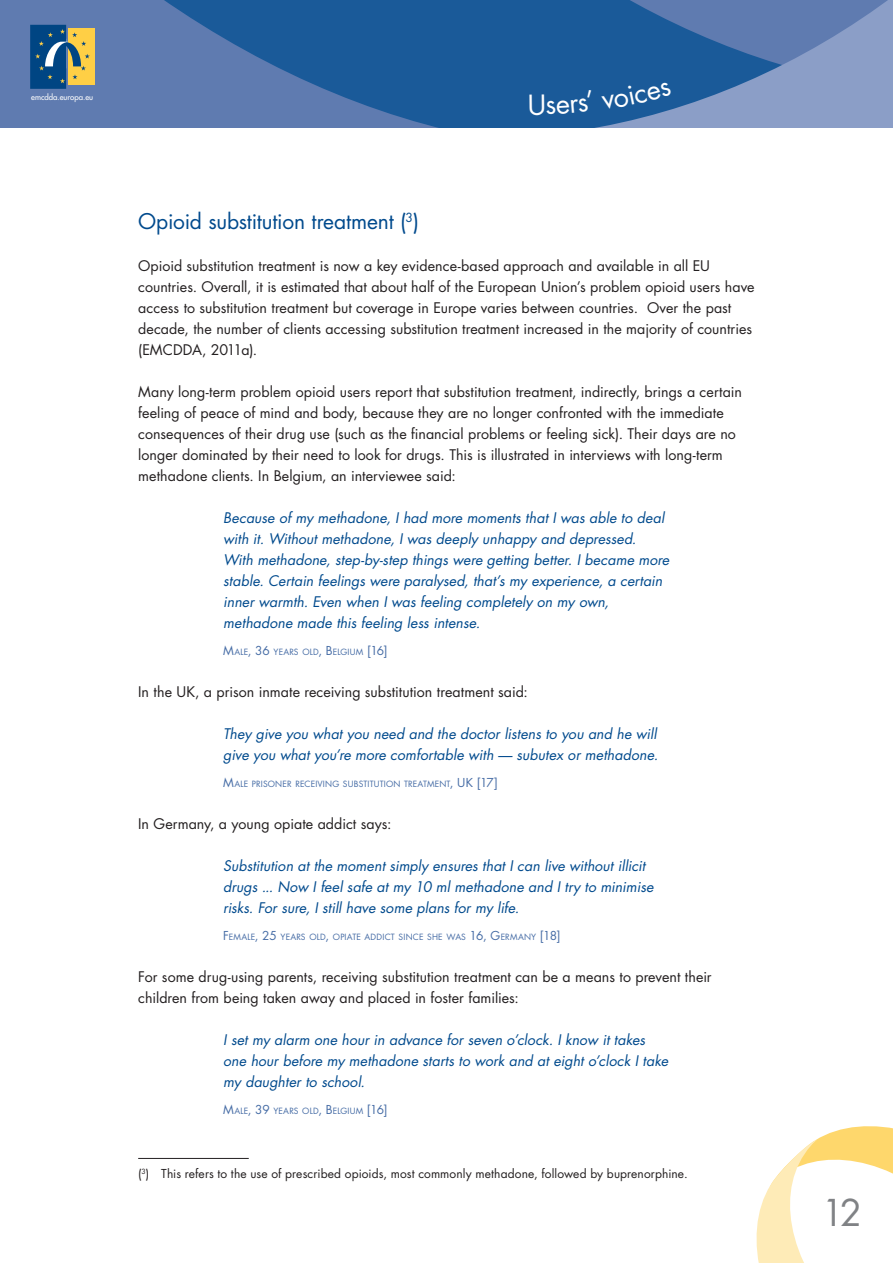
<style>
.page{position:relative;width:893px;height:1263px;background:#fff}
.page>*{position:absolute;margin:0;border:0;box-sizing:border-box;transform-origin:0 0}
.t1{font:36px "Futura";color:#808285}
._02-Titulo2{font:21px "Futura";letter-spacing:-.01em;color:#004a8d}
._03-Texto_general{font:14.25px/21px "Futura";letter-spacing:.005em;color:#231f20}
._04-Texto_cita{font:italic 14.25px/21px "Futura";letter-spacing:.005em;color:#004a8d}
._06-Nota_al_pie_de_p{font:12px "Futura";letter-spacing:.01em;color:#231f20}
._05-Texto_cita_firma{font:8.4px "Futura";letter-spacing:.02em;color:#476da6}
.t2{font:7.8px "Futura";color:#fff}
.s1{font-size:12px}
</style>
<div class="page">
<svg style="left:0;top:0;width:496px;height:128px;background:#3f6ba5"></svg>
<svg style="left:496px;top:0;width:397px;height:128px;background:#4c76ac"></svg>
<div style="left:68px;top:29px;width:26px;height:56px;background:#ffcf45"></div>
<svg style="left:30px;top:25px;width:60px;height:64px"></svg>
<svg style="left:756px;top:1126px;width:137px;height:137px"></svg>
<hr style="left:138px;top:1158px;width:111px;height:1px;background:#231f20">
<div style="left:529px;top:90px;width:63px;height:25px;background:#1a5a99"></div>
<div style="left:602px;top:82px;width:70px;height:28px;background:#1a5a99"></div>
<p class="t2" style="left:31px;top:92px;width:63px">emcdda.europa.eu</p>
<p class="_02-Titulo2" style="left:138px;top:207px;width:282px">Opioid substitution treatment (<sup>3</sup>)</p>
<p class="_03-Texto_general" style="left:138px;top:255px;width:618px">Opioid substitution treatment is now a key evidence-based approach and available in all EU countries. Overall, it is estimated that about half of the European Union’s problem opioid users have access to substitution treatment but coverage in Europe varies between countries. Over the past decade, the number of clients accessing substitution treatment increased in the majority of countries (EMCDDA, 2011a).</p>
<p class="_03-Texto_general" style="left:138px;top:381px;width:605px">Many long-term problem opioid users report that substitution treatment, indirectly, brings a certain feeling of peace of mind and body, because they are no longer confronted with the immediate consequences of their drug use (such as the financial problems or feeling sick). Their days are no longer dominated by their need to look for drugs. This is illustrated in interviews with long-term methadone clients. In Belgium, an interviewee said:</p>
<p class="_04-Texto_cita" style="left:223px;top:507px;width:447px">Because of my methadone, I had more moments that I was able to deal with it. Without methadone, I was deeply unhappy and depressed.<br>With methadone, step-by-step things were getting better. I became more stable. Certain feelings were paralysed, that’s my experience, a certain inner warmth. Even when I was feeling completely on my own, methadone made this feeling less intense.</p>
<p class="_05-Texto_cita_firma" style="left:223px;top:646px;width:166px"><span class="s1">M</span>ALE<span class="s1">, 36</span> YEARS OLD<span class="s1">, B</span> ELGIUM <span class="s1">[16]</span></p>
<p class="_03-Texto_general" style="left:138px;top:681px;width:391px">In the UK, a prison inmate receiving substitution treatment said:</p>
<p class="_04-Texto_cita" style="left:223px;top:723px;width:437px">They give you what you need and the doctor listens to you and he will give you what you’re more comfortable with — subutex or methadone.</p>
<p class="_05-Texto_cita_firma" style="left:223px;top:778px;width:276px"><span class="s1">M</span>ALE PRISONER RECEIVING SUBSTITUTION TREATMENT<span class="s1">, UK [17]</span></p>
<p class="_03-Texto_general" style="left:138px;top:813px;width:255px">In Germany, a young opiate addict says:</p>
<p class="_04-Texto_cita" style="left:223px;top:855px;width:432px">Substitution at the moment simply ensures that I can live without illicit drugs ... Now I feel safe at my 10 ml methadone and I try to minimise risks. For sure, I still have some plans for my life.</p>
<p class="_05-Texto_cita_firma" style="left:223px;top:931px;width:339px"><span class="s1">F</span>EMALE<span class="s1">, 25</span> YEARS OLD<span class="s1">,</span> OPIATE ADDICT SINCE SHE WAS <span class="s1">16, G</span>ERMANY <span class="s1">[18]</span></p>
<p class="_03-Texto_general" style="left:138px;top:966px;width:575px">For some drug-using parents, receiving substitution treatment can be a means to prevent their children from being taken away and placed in foster families:</p>
<p class="_04-Texto_cita" style="left:223px;top:1029px;width:447px">I set my alarm one hour in advance for seven o’clock. I know it takes one hour before my methadone starts to work and at eight o’clock I take my daughter to school.</p>
<p class="_05-Texto_cita_firma" style="left:223px;top:1105px;width:166px"><span class="s1">M</span>ALE<span class="s1">, 39</span> YEARS OLD<span class="s1">, B</span> ELGIUM <span class="s1">[16]</span></p>
<p class="_06-Nota_al_pie_de_p" style="left:138px;top:1165px;width:551px">(<sup>3</sup>) This refers to the use of prescribed opioids, most commonly methadone, followed by buprenorphine.</p>
<h1 class="t1" style="left:822px;top:1188px;width:42px">12</h1>
</div>
